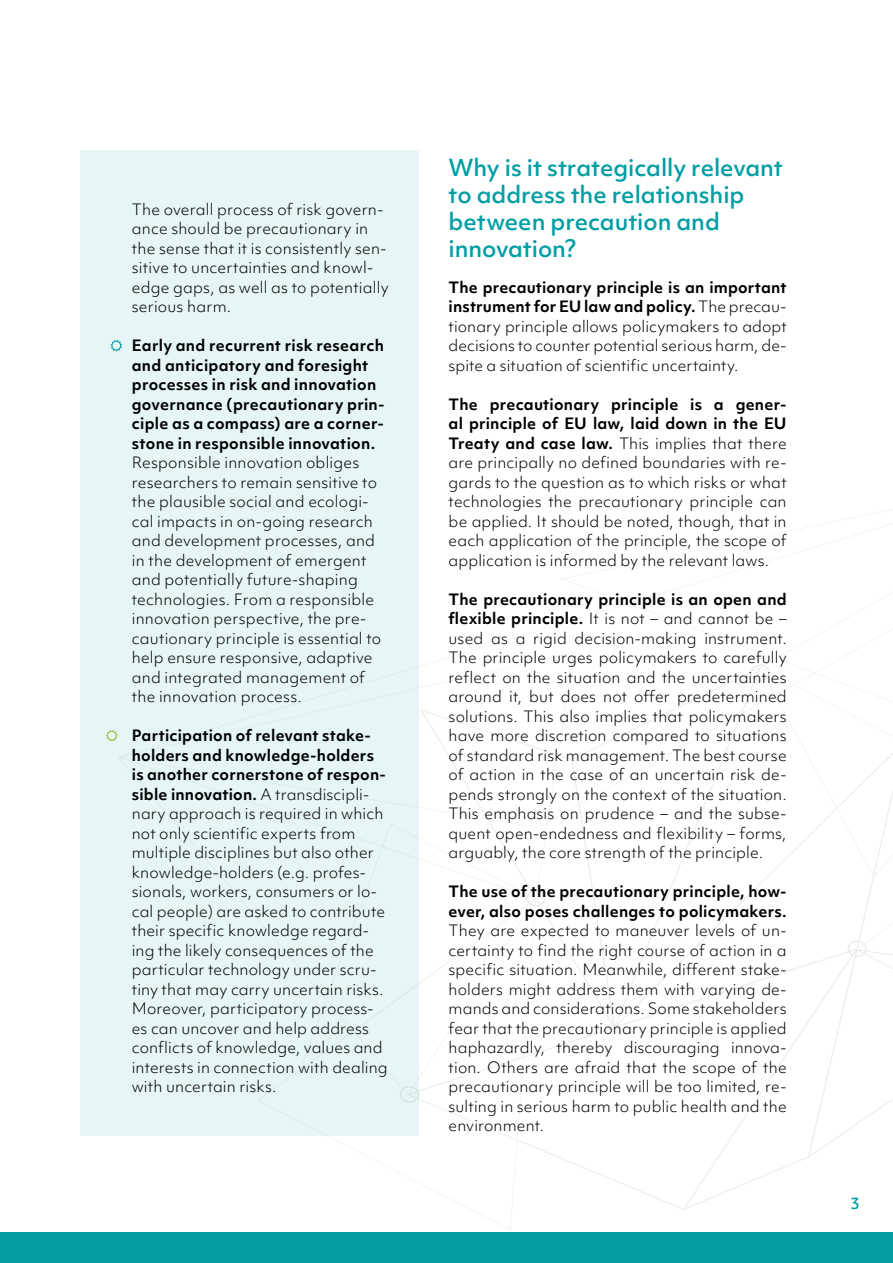
<style>
.page{position:relative;width:893px;height:1263px;background:#fff}
.page>*{position:absolute;margin:0;border:0;box-sizing:border-box;transform-origin:0 0}
.t1{font:500 22.5px/27px "Objektiv Mk 1";letter-spacing:-.005em;color:#019ea4}
.t2{font:300 15px/19.5px "Objektiv Mk 1";letter-spacing:.01em;color:#000101;text-align:justify}
.t3{font:700 15px/19.5px "Objektiv Mk 1";letter-spacing:.02em;color:#000101}
.t4{font:500 15px "Objektiv Mk 1";color:#019ea4}
.s1{font-weight:700}
</style>
<div class="page">
<svg style="left:420px;top:710px;width:195px;height:180px"></svg>
<svg style="left:614px;top:740px;width:137px;height:208px"></svg>
<svg style="left:407px;top:948px;width:399px;height:262px"></svg>
<svg style="left:751px;top:664px;width:142px;height:494px"></svg>
<svg style="left:419px;top:890px;width:195px;height:212px"></svg>
<div style="left:0;top:1232px;width:893px;height:31px;background:#069da3"></div>
<div style="left:81px;top:150px;width:338px;height:985px;background:#e6f5f5"></div>
<svg style="left:106px;top:730px;width:11px;height:11px"></svg>
<svg style="left:111px;top:340px;width:11px;height:11px"></svg>
<p class="t2" style="left:132px;top:199px;width:258px;text-align:left">The overall process of risk govern&shy;ance should be precautionary in the sense that it is consistently sen&shy;sitive to uncertainties and knowl&shy;edge gaps, as well as to potentially serious harm.</p>
<p class="t3" style="left:132px;top:336px;width:254px">Early and recurrent risk research and anticipatory and foresight processes in risk and innovation governance (precautionary prin&shy;ciple as a compass) are a corner&shy;stone in responsible innovation.</p>
<p class="t2" style="left:132px;top:453px;width:251px;text-align:left">Responsible innovation obliges researchers to remain sensitive to the plausible social and ecologi&shy;cal impacts in on-going research and development processes, and in the development of emergent and potentially future-shaping technologies. From a responsible innovation perspective, the pre&shy;cautionary principle is essential to help ensure responsive, adaptive and integrated management of the innovation process.</p>
<p class="t2" style="left:132px;top:726px;width:257px;text-align:left"><span class="s1">Participation of relevant stake&shy;holders and knowledge-holders is another cornerstone of respon&shy;sible innovation.</span> A transdiscipli&shy;nary approach is required in which not only scientific experts from multiple disciplines but also other knowledge-holders (e.g. profes&shy;sionals, workers, consumers or lo&shy;cal people) are asked to contribute their specific knowledge regard&shy;ing the likely consequences of the particular technology under scru&shy;tiny that may carry uncertain risks.<br>Moreover, participatory process&shy;es can uncover and help address conflicts of knowledge, values and interests in connection with dealing with uncertain risks.</p>
<h1 class="t1" style="left:449px;top:153px;width:336px">Why is it strategically relevant to address the relationship between precaution and innovation?</h1>
<p class="t2" style="left:449px;top:277px;width:340px"><span class="s1">The precautionary principle is an important instrument for EU law and policy.</span> The precau&shy;tionary principle allows policymakers to adopt decisions to counter potential serious harm, de&shy;spite a situation of scientific uncertainty.</p>
<p class="t2" style="left:449px;top:394px;width:340px"><span class="s1">The precautionary principle is a gener&shy;al principle of EU law, laid down in the EU Treaty and case law.</span> This implies that there are principally no defined boundaries with re&shy;gards to the question as to which risks or what technologies the precautionary principle can be applied. It should be noted, though, that in each application of the principle, the scope of application is informed by the relevant laws.</p>
<p class="t2" style="left:449px;top:589px;width:340px"><span class="s1">The precautionary principle is an open and flexible principle.</span> It is not – and cannot be – used as a rigid decision-making instrument.<br>The principle urges policymakers to carefully reflect on the situation and the uncertainties around it, but does not offer predetermined solutions. This also implies that policymakers have more discretion compared to situations of standard risk management. The best course of action in the case of an uncertain risk de&shy;pends strongly on the context of the situation.<br>This emphasis on prudence – and the subse&shy;quent open-endedness and flexibility – forms, arguably, the core strength of the principle.</p>
<p class="t3" style="left:449px;top:882px;width:340px">The use of the precautionary principle, how&shy;ever, also poses challenges to policymakers.</p>
<p class="t2" style="left:449px;top:921px;width:340px">They are expected to maneuver levels of un&shy;certainty to find the right course of action in a specific situation. Meanwhile, different stake&shy;holders might address them with varying de&shy;mands and considerations. Some stakeholders fear that the precautionary principle is applied haphazardly, thereby discouraging innova&shy;tion. Others are afraid that the scope of the precautionary principle will be too limited, re&shy;sulting in serious harm to public health and the environment.</p>
<p class="t4" style="left:850px;top:1193px;width:11px">3</p>
</div>
